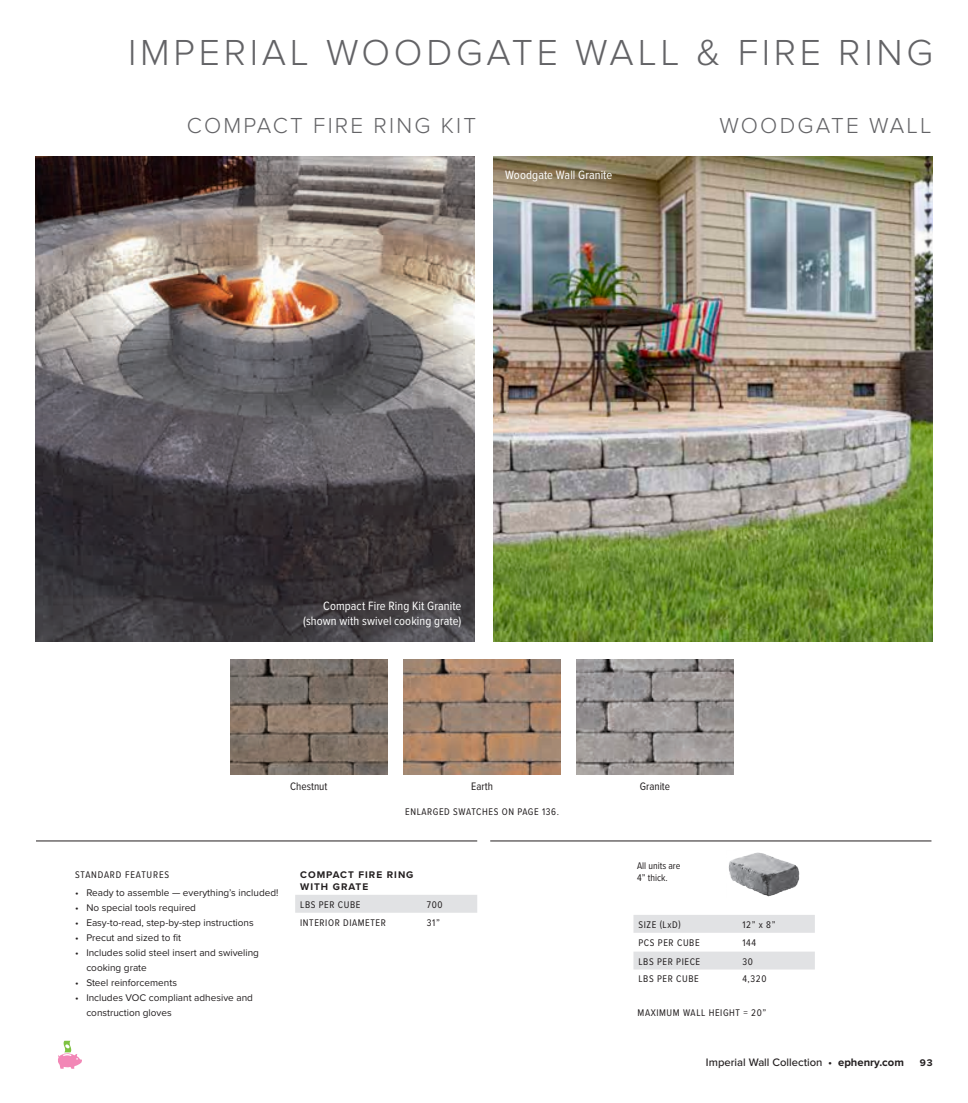
<style>
.page{position:relative;width:968px;height:1103px;background:#fff}
.page>*{position:absolute;margin:0;border:0;box-sizing:border-box;transform-origin:0 0}
.t1{font:300 37.5px "Proxima Nova";letter-spacing:.1em;color:#636366}
.t2{font:300 22.5px "Proxima Nova";letter-spacing:.1em;color:#636366}
.t3{font:12.5px/15px "Proxima Nova Cond";letter-spacing:.005em;color:#fff;text-align:right}
.t4{font:500 11.25px "Proxima Nova";color:#231f20}
.t5{font:11.25px "Proxima Nova Cond";color:#231f20}
.t6{font:10px/15px "Proxima Nova";color:#231f20}
.t7{font:10px "Proxima Nova Cond";letter-spacing:.06em;color:#231f20}
.t8{font:700 10px/12px "Proxima Nova";letter-spacing:.1em;color:#231f20}
.t9{font:10px/12px "Proxima Nova Cond";color:#231f20}
.t10{font:10px "Proxima Nova Cond";letter-spacing:.08em;color:#231f20}
.s1{font-weight:700}
</style>
<div class="page">
<svg style="left:633px;top:915px;width:181px;height:54px"></svg>
<img style="left:493px;top:157px;width:439px;height:484px">
<img style="left:728px;top:852px;width:72px;height:45px">
<svg style="left:58px;top:1040px;width:24px;height:28px"></svg>
<img style="left:35px;top:157px;width:440px;height:484px">
<div style="left:295px;top:895px;width:182px;height:17px;background:#e1e2e4"></div>
<hr style="left:36px;top:840px;width:441px;height:1px;background:#231f20">
<hr style="left:490px;top:840px;width:441px;height:1px;background:#231f20">
<img style="left:230px;top:659px;width:157px;height:115px">
<img style="left:403px;top:659px;width:158px;height:115px">
<img style="left:576px;top:659px;width:157px;height:115px">
<h1 class="t1" style="left:128px;top:31px;width:806px">IMPERIAL WOODGATE WALL &amp; FIRE RING</h1>
<h2 class="t2" style="left:187px;top:112px;width:291px">COMPACT FIRE RING KIT</h2>
<h2 class="t2" style="left:719px;top:112px;width:213px">WOODGATE WALL</h2>
<p class="t3" style="left:505px;top:166px;width:109px">Woodgate Wall Granite</p>
<p class="t3" style="left:303px;top:598px;width:160px">Compact Fire Ring Kit Granite (shown with swivel cooking grate)</p>
<p class="t5" style="left:290px;top:778px;width:39px">Chestnut</p>
<p class="t5" style="left:471px;top:778px;width:23px">Earth</p>
<p class="t5" style="left:639px;top:778px;width:32px">Granite</p>
<p class="t7" style="left:405px;top:804px;width:155px">ENLARGED SWATCHES ON PAGE 136.</p>
<p class="t10" style="left:75px;top:867px;width:96px">STANDARD FEATURES</p>
<p class="t6" style="left:75px;top:884px;width:205px">• Ready to assemble — everything’s included!</p>
<p class="t6" style="left:75px;top:899px;width:122px">• No special tools required</p>
<p class="t6" style="left:75px;top:914px;width:180px">• Easy-to-read, step-by-step instructions</p>
<p class="t6" style="left:75px;top:929px;width:107px">• Precut and sized to fit</p>
<p class="t6" style="left:86px;top:944px;width:174px;text-indent:-11px">• Includes solid steel insert and swiveling cooking grate</p>
<p class="t6" style="left:75px;top:974px;width:103px">• Steel reinforcements</p>
<p class="t6" style="left:86px;top:989px;width:168px;text-indent:-11px">• Includes VOC compliant adhesive and construction gloves</p>
<p class="t8" style="left:300px;top:868px;width:115px">COMPACT FIRE RING<br>WITH GRATE</p>
<p class="t7" style="left:300px;top:897px;width:62px">LBS PER CUBE</p>
<p class="t7" style="left:427px;top:897px;width:17px">700</p>
<p class="t7" style="left:300px;top:915px;width:87px">INTERIOR DIAMETER</p>
<p class="t7" style="left:427px;top:915px;width:14px">31”</p>
<p class="t9" style="left:637px;top:858px;width:45px">All units are<br>4” thick.</p>
<p class="t7" style="left:638px;top:917px;width:44px">SIZE (LxD)</p>
<p class="t7" style="left:742px;top:917px;width:35px">12” x 8”</p>
<p class="t7" style="left:638px;top:935px;width:63px">PCS PER CUBE</p>
<p class="t7" style="left:742px;top:935px;width:15px">144</p>
<p class="t7" style="left:638px;top:953px;width:63px">LBS PER PIECE</p>
<p class="t7" style="left:742px;top:953px;width:12px">30</p>
<p class="t7" style="left:638px;top:971px;width:62px">LBS PER CUBE</p>
<p class="t7" style="left:742px;top:971px;width:26px">4,320</p>
<p class="t7" style="left:637px;top:1005px;width:130px">MAXIMUM WALL HEIGHT = 20”</p>
<p class="t4" style="left:706px;top:1055px;width:199px">Imperial Wall Collection • <span class="s1">ephenry.com</span></p>
<p class="t8" style="left:919px;top:1056px;width:14px">93</p>
</div>
